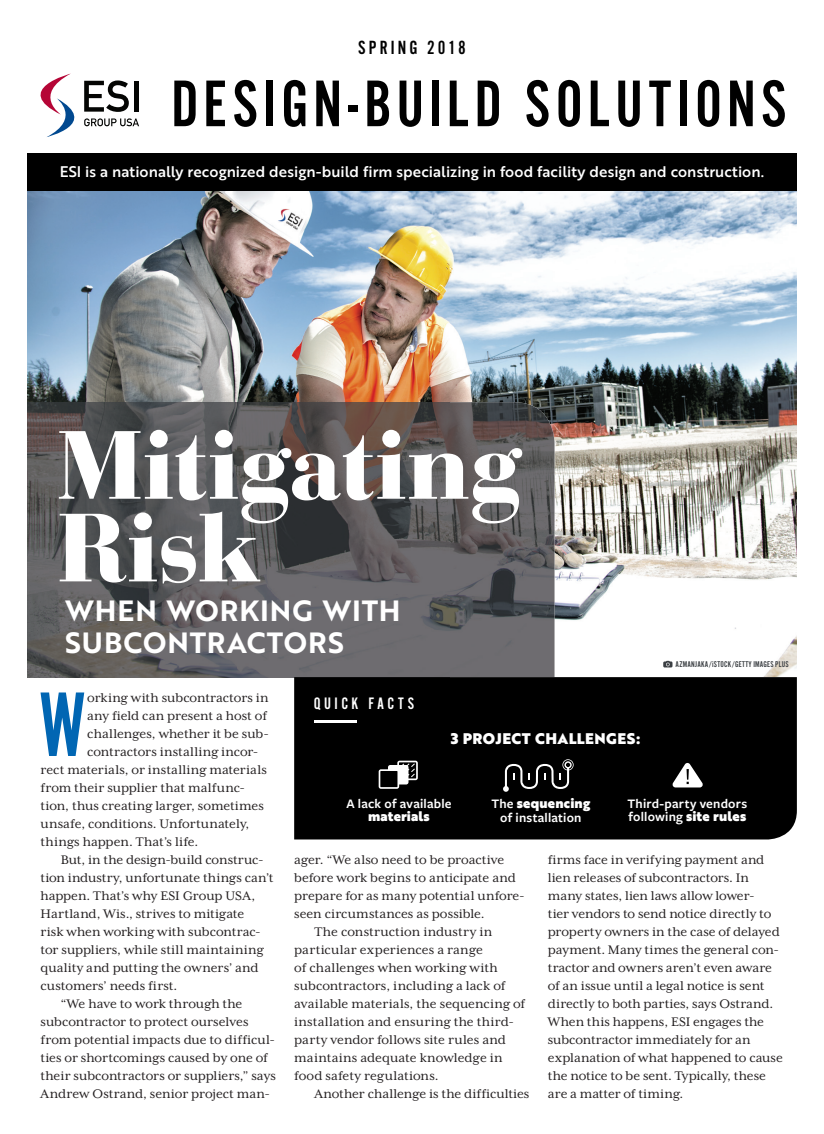
<style>
.page{position:relative;width:824px;height:1134px;background:#fff}
.page>*{position:absolute;margin:0;border:0;box-sizing:border-box;transform-origin:0 0}
.t1{font:900 96px/82.7px "Bauer Bodoni";letter-spacing:-.02em;color:#fff}
.t2{font:95.25px "Alternate Got No 2 D";color:#0166b3;scale:.9 1}
.t3{font:68.4px "Alternate Got No 2 D";letter-spacing:.07em;color:#000}
.t4{font:28.5px/32.8px "Brother 1816 Bold";letter-spacing:.035em;color:#fff}
.t5{font:19.8px "Alternate Got No 2 D";letter-spacing:.15em;color:#000}
.t6{font:17.25px "Alternate Got No 2 D";letter-spacing:.205em;color:#fff}
.t7{font:15px "Brother 1816 Medium";letter-spacing:.005em;color:#fff}
.t8{font:15px "Brother 1816 Black";letter-spacing:.025em;color:#fff}
.t9{font:14.25px/18px "Mrs Eaves XL Serif OT";color:#231f20}
.t10{font:14.25px "Mrs Eaves XL Serif OT";letter-spacing:.02em;color:#231f20}
.t11{font:600 13.5px/13.5px "Freight Sans Pro";letter-spacing:.015em;color:#fff}
.t12{font:13.5px "Brother 1816 Black";letter-spacing:.015em;color:#fff}
.t13{font:8.7px "Alternate Got No 2 D";letter-spacing:.03em;color:#3a3e42}
.s1{font-family:"Freight Sans Pro";font-weight:600}
.s2{font-family:"Brother 1816 Black";font-weight:400}
</style>
<div class="page">
<img style="left:27px;top:191px;width:769px;height:486px">
<img style="left:27px;top:402px;width:527px;height:275px">
<div style="left:27px;top:153px;width:769px;height:38px;background:#000"></div>
<svg style="left:84px;top:118px;width:55px;height:8px"></svg>
<svg style="left:84px;top:81px;width:45px;height:31px"></svg>
<div style="left:134px;top:81px;width:5px;height:31px;background:#040503"></div>
<svg style="left:40px;top:74px;width:34px;height:63px"></svg>
<div style="left:294px;top:677px;width:502px;height:162px;background:#000"></div>
<hr style="left:314px;top:720px;width:43px;height:3px;background:#fff">
<svg style="left:663px;top:661px;width:9px;height:6px"></svg>
<svg style="left:378px;top:761px;width:40px;height:28px"></svg>
<svg style="left:503px;top:759px;width:70px;height:33px"></svg>
<svg style="left:672px;top:763px;width:30px;height:24px"></svg>
<h3 class="t5" style="left:358px;top:37px;width:109px">SPRING 2018</h3>
<h3 class="t3" style="left:171px;top:67px;width:616px">DESIGN-BUILD SOLUTIONS</h3>
<p class="t7" style="left:60px;top:160px;width:705px">ESI is a nationally recognized design-build firm specializing in food facility design and construction.</p>
<h1 class="t1" style="left:58px;top:424px;width:466px">Mitigating<br>Risk</h1>
<h3 class="t4" style="left:65px;top:593px;width:337px">WHEN WORKING WITH<br>SUBCONTRACTORS</h3>
<p class="t13" style="left:675px;top:660px;width:115px">AZMANJAKA/iSTOCK/GETTY IMAGES PLUS</p>
<h2 class="t2" style="left:39px;top:674px;width:54px">W</h2>
<p class="t9" style="left:87px;top:689px;width:183px">orking with subcontractors in</p>
<p class="t9" style="left:87px;top:707px;width:181px">any field can present a host of</p>
<p class="t9" style="left:87px;top:725px;width:183px">challenges, whether it be sub-</p>
<p class="t9" style="left:87px;top:743px;width:173px">contractors installing incor-</p>
<p class="t9" style="left:41px;top:761px;width:228px">rect materials, or installing materials</p>
<p class="t9" style="left:41px;top:779px;width:206px">from their supplier that malfunc-</p>
<p class="t9" style="left:41px;top:797px;width:225px">tion, thus creating larger, sometimes</p>
<p class="t9" style="left:41px;top:815px;width:210px">unsafe, conditions. Unfortunately,</p>
<p class="t9" style="left:41px;top:833px;width:159px">things happen. That’s life.</p>
<p class="t9" style="left:61px;top:851px;width:204px">But, in the design-build construc-</p>
<p class="t9" style="left:41px;top:869px;width:235px">tion industry, unfortunate things can’t</p>
<p class="t9" style="left:41px;top:887px;width:216px">happen. That’s why ESI Group USA,</p>
<p class="t9" style="left:41px;top:905px;width:205px">Hartland, Wis., strives to mitigate</p>
<p class="t9" style="left:41px;top:923px;width:222px">risk when working with subcontrac-</p>
<p class="t9" style="left:41px;top:941px;width:225px">tor suppliers, while still maintaining</p>
<p class="t9" style="left:41px;top:959px;width:219px">quality and putting the owners’ and</p>
<p class="t9" style="left:41px;top:977px;width:138px">customers’ needs first.</p>
<p class="t9" style="left:61px;top:995px;width:183px">“We have to work through the</p>
<p class="t9" style="left:41px;top:1013px;width:209px">subcontractor to protect ourselves</p>
<p class="t9" style="left:41px;top:1031px;width:236px">from potential impacts due to difficul-</p>
<p class="t9" style="left:41px;top:1049px;width:229px">ties or shortcomings caused by one of</p>
<p class="t9" style="left:41px;top:1067px;width:237px">their subcontractors or suppliers,” says</p>
<p class="t9" style="left:41px;top:1085px;width:231px">Andrew Ostrand, senior project man-</p>
<p class="t6" style="left:314px;top:694px;width:102px">QUICK FACTS</p>
<p class="t8" style="left:451px;top:727px;width:191px">3 PROJECT CHALLENGES:</p>
<p class="t11" style="left:346px;top:796px;width:107px">A lack of available</p>
<p class="t12" style="left:368px;top:806px;width:63px">materials</p>
<p class="t12" style="left:491px;top:793px;width:100px"><span class="s1">The</span> sequencing</p>
<p class="t11" style="left:500px;top:810px;width:83px">of installation</p>
<p class="t11" style="left:627px;top:796px;width:121px">Third-party vendors following <span class="s2">site rules</span></p>
<p class="t9" style="left:294px;top:851px;width:212px">ager. “We also need to be proactive</p>
<p class="t9" style="left:294px;top:869px;width:223px">before work begins to anticipate and</p>
<p class="t9" style="left:294px;top:887px;width:232px">prepare for as many potential unfore-</p>
<p class="t9" style="left:294px;top:905px;width:192px">seen circumstances as possible.</p>
<p class="t9" style="left:314px;top:923px;width:179px">The construction industry in</p>
<p class="t9" style="left:294px;top:941px;width:190px">particular experiences a range</p>
<p class="t9" style="left:294px;top:959px;width:205px">of challenges when working with</p>
<p class="t9" style="left:294px;top:977px;width:213px">subcontractors, including a lack of</p>
<p class="t9" style="left:294px;top:995px;width:232px">available materials, the sequencing of</p>
<p class="t10" style="left:294px;top:1015px;width:221px">installation and ensuring the third-</p>
<p class="t9" style="left:294px;top:1031px;width:213px">party vendor follows site rules and</p>
<p class="t9" style="left:294px;top:1049px;width:210px">maintains adequate knowledge in</p>
<p class="t9" style="left:294px;top:1067px;width:146px">food safety regulations.</p>
<p class="t9" style="left:314px;top:1085px;width:216px">Another challenge is the difficulties</p>
<p class="t9" style="left:547px;top:851px;width:236px">firms face in verifying payment and lien releases of subcontractors. In many states, lien laws allow lower-<br>tier vendors to send notice directly to property owners in the case of delayed payment. Many times the general con&shy;tractor and owners aren’t even aware of an issue until a legal notice is sent directly to both parties, says Ostrand.<br>When this happens, ESI engages the subcontractor immediately for an explanation of what happened to cause the notice to be sent. Typically, these are a matter of timing.</p>
</div>
